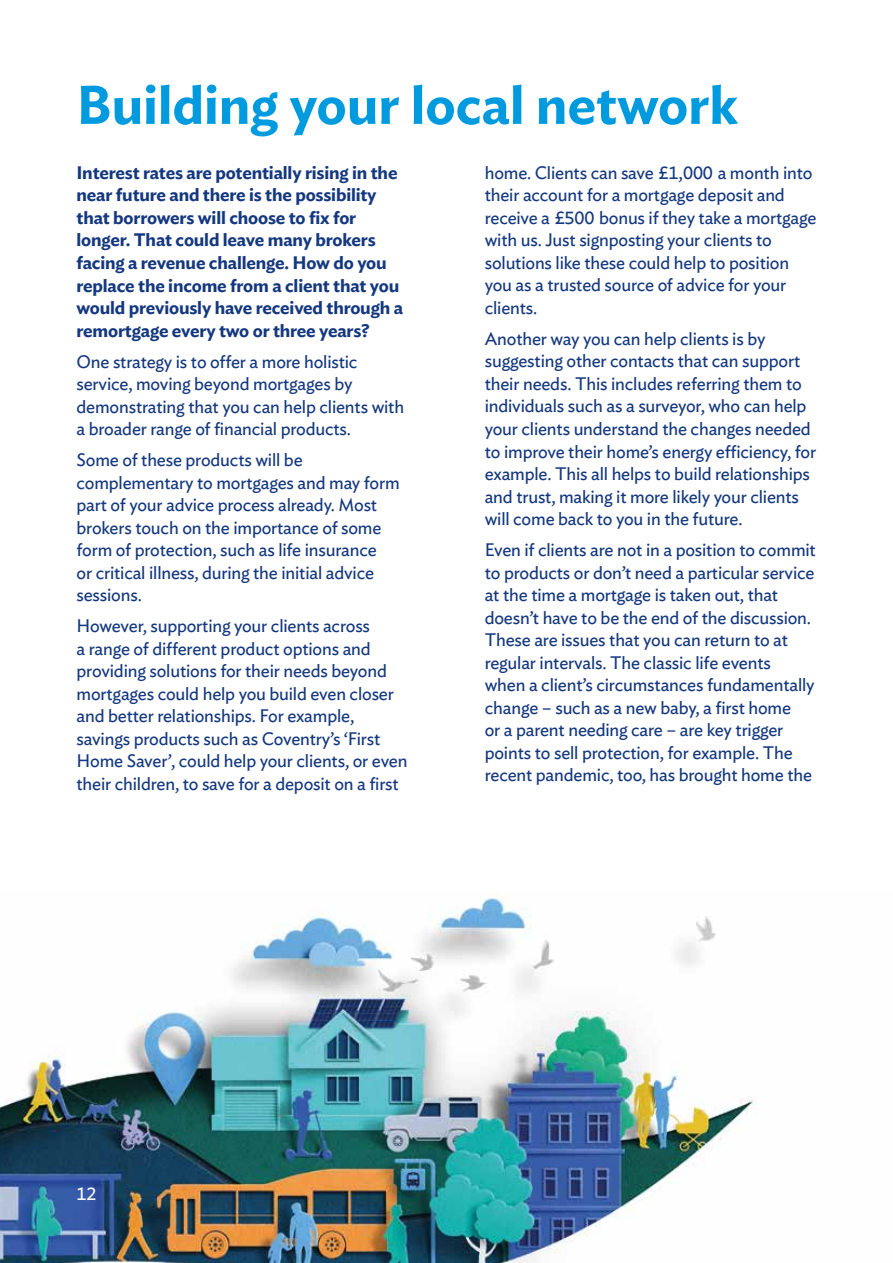
<style>
.page{position:relative;width:893px;height:1263px;background:#fff}
.page>*{position:absolute;margin:0;border:0;box-sizing:border-box;transform-origin:0 0}
.t1{font:600 54px "Ideal Sans";color:#009adf}
.t2{font:18px/22.5px "Ideal Sans";letter-spacing:-.01em;color:#14387f}
.t3{font:600 18px/22.5px "Ideal Sans";letter-spacing:-.01em;color:#14387f}
.t4{font:18px "Ideal Sans";color:#fff}
</style>
<div class="page">
<img style="left:0;top:894px;width:756px;height:369px">
<h1 class="t1" style="left:77px;top:63px;width:663px">Building your local network</h1>
<p class="t3" style="left:77px;top:160px;width:328px">Interest rates are potentially rising in the near future and there is the possibility that borrowers will choose to fix for longer. That could leave many brokers facing a revenue challenge. How do you replace the income from a client that you would previously have received through a remortgage every two or three years?</p>
<p class="t2" style="left:77px;top:349px;width:329px">One strategy is to offer a more holistic service, moving beyond mortgages by demonstrating that you can help clients with a broader range of financial products.</p>
<p class="t2" style="left:77px;top:447px;width:325px">Some of these products will be complementary to mortgages and may form part of your advice process already. Most brokers touch on the importance of some form of protection, such as life insurance<br>or critical illness, during the initial advice sessions.</p>
<p class="t2" style="left:77px;top:613px;width:332px">However, supporting your clients across<br>a range of different product options and providing solutions for their needs beyond mortgages could help you build even closer and better relationships. For example, savings products such as Coventry’s ‘First Home Saver’, could help your clients, or even their children, to save for a deposit on a first</p>
<p class="t2" style="left:485px;top:160px;width:333px">home. Clients can save £1,000 a month into their account for a mortgage deposit and receive a £500 bonus if they take a mortgage with us. Just signposting your clients to solutions like these could help to position you as a trusted source of advice for your clients.</p>
<p class="t2" style="left:485px;top:326px;width:333px">Another way you can help clients is by suggesting other contacts that can support their needs. This includes referring them to individuals such as a surveyor, who can help your clients understand the changes needed to improve their home’s energy efficiency, for example. This all helps to build relationships and trust, making it more likely your clients will come back to you in the future.</p>
<p class="t2" style="left:485px;top:537px;width:333px">Even if clients are not in a position to commit to products or don’t need a particular service at the time a mortgage is taken out, that doesn’t have to be the end of the discussion.<br>These are issues that you can return to at regular intervals. The classic life events when a client’s circumstances fundamentally change – such as a new baby, a first home<br>or a parent needing care – are key trigger points to sell protection, for example. The recent pandemic, too, has brought home the</p>
<p class="t4" style="left:77px;top:1180px;width:22px">12</p>
</div>
